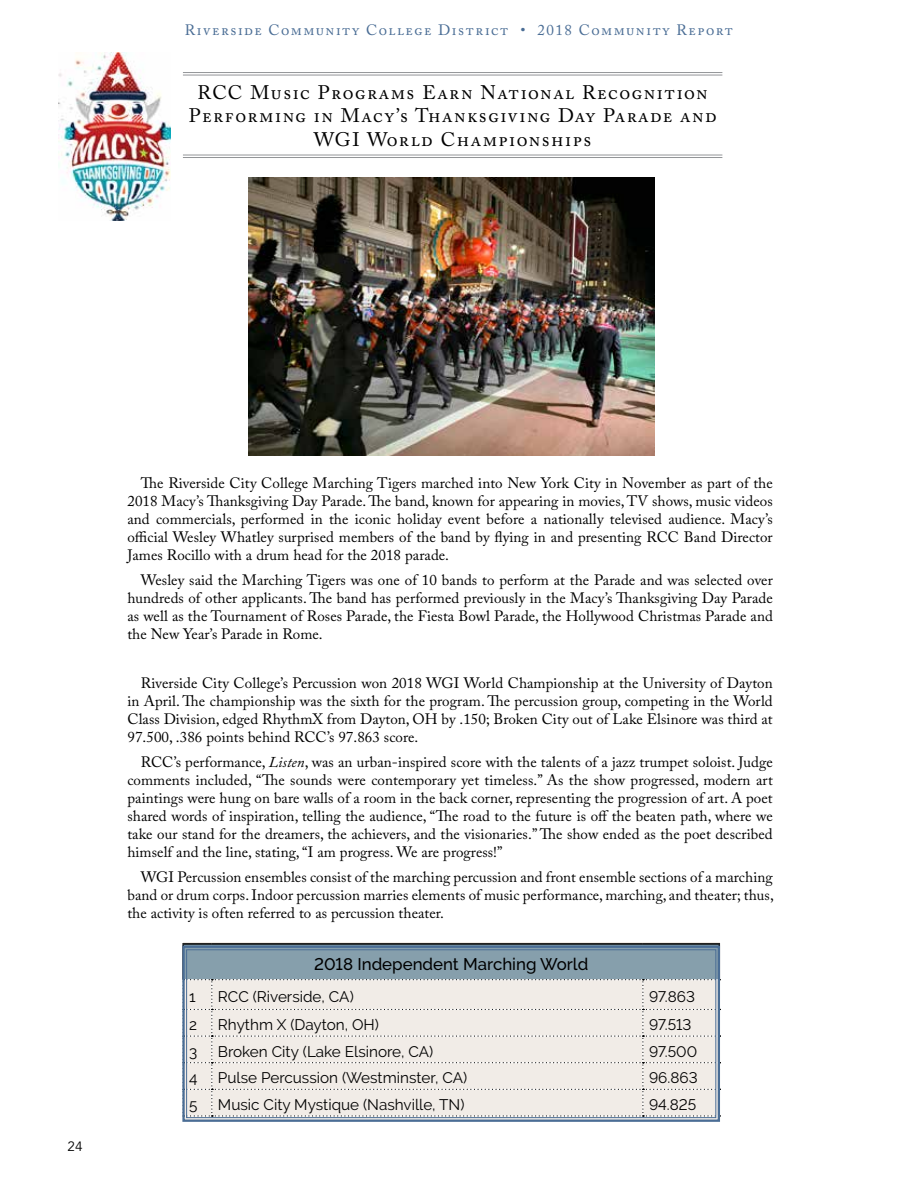
<style>
.page{position:relative;width:918px;height:1188px;background:#fff}
.page>*{position:absolute;margin:0;border:0;box-sizing:border-box;transform-origin:0 0}
.t1{font:19.5px/23.4px "Adobe Caslon Pro";letter-spacing:.075em;color:#000;text-align:center}
.t2{font:500 16.8px "Raleway";color:#000}
.t3{font:15.3px "Raleway";color:#000}
.t4{font:15px/18px "Adobe Caslon Pro";letter-spacing:.005em;color:#000;text-align:justify}
.t5{font:15px "Adobe Caslon Pro";letter-spacing:.1em;color:#4a6d95}
.t6{font:13.5px "Avenir";color:#000}
.s1{font-style:italic}
</style>
<div class="page">
<hr style="left:183px;top:72px;width:539px;height:1px;background:#939598">
<hr style="left:183px;top:75px;width:539px;height:1px;background:#939598">
<hr style="left:183px;top:155px;width:539px;height:1px;background:#939598">
<hr style="left:183px;top:157px;width:539px;height:1px;background:#939598">
<img style="left:58px;top:53px;width:113px;height:167px">
<hr style="left:182px;top:943px;width:30px;height:2px;background:#000">
<hr style="left:212px;top:943px;width:431px;height:2px;background:#000">
<hr style="left:643px;top:943px;width:77px;height:2px;background:#000">
<svg style="left:182px;top:944px;width:539px;height:178px;background:#d5d7d7"></svg>
<div style="left:186px;top:949px;width:530px;height:169px;border:1px solid #4a6d95"></div>
<img style="left:248px;top:177px;width:406px;height:279px">
<p class="t5" style="left:185px;top:21px;width:550px">Riverside Community College District • 2018 Community Report</p>
<h1 class="t1" style="left:189px;top:81px;width:529px">RCC Music Programs Earn National Recognition<br>Performing in Macy’s Thanksgiving Day Parade and<br>WGI World Championships</h1>
<p class="t6" style="left:68px;top:1138px;width:17px">24</p>
<p class="t4" style="left:127px;top:474px;width:647px;text-indent:14px">The Riverside City College Marching Tigers marched into New York City in November as part of the 2018 Macy’s Thanksgiving Day Parade. The band, known for appearing in movies, TV shows, music videos and commercials, performed in the iconic holiday event before a nationally televised audience. Macy’s official Wesley Whatley surprised members of the band by flying in and presenting RCC Band Director James Rocillo with a drum head for the 2018 parade.</p>
<p class="t4" style="left:127px;top:571px;width:647px;text-indent:14px">Wesley said the Marching Tigers was one of 10 bands to perform at the Parade and was selected over hundreds of other applicants. The band has performed previously in the Macy’s Thanksgiving Day Parade as well as the Tournament of Roses Parade, the Fiesta Bowl Parade, the Hollywood Christmas Parade and the New Year’s Parade in Rome.</p>
<p class="t4" style="left:127px;top:674px;width:647px;text-indent:14px">Riverside City College’s Percussion won 2018 WGI World Championship at the University of Dayton in April. The championship was the sixth for the program. The percussion group, competing in the World Class Division, edged RhythmX from Dayton, OH by .150; Broken City out of Lake Elsinore was third at 97.500, .386 points behind RCC’s 97.863 score.</p>
<p class="t4" style="left:127px;top:753px;width:647px;text-indent:13px">RCC’s performance, <span class="s1">Listen</span>, was an urban-inspired score with the talents of a jazz trumpet soloist. Judge comments included, “The sounds were contemporary yet timeless.” As the show progressed, modern art paintings were hung on bare walls of a room in the back corner, representing the progression of art. A poet shared words of inspiration, telling the audience, “The road to the future is off the beaten path, where we take our stand for the dreamers, the achievers, and the visionaries.” The show ended as the poet described himself and the line, stating, “I am progress. We are progress!”</p>
<p class="t4" style="left:127px;top:868px;width:648px;text-indent:14px">WGI Percussion ensembles consist of the marching percussion and front ensemble sections of a marching band or drum corps. Indoor percussion marries elements of music performance, marching, and theater; thus, the activity is often referred to as percussion theater.</p>
<p class="t2" style="left:314px;top:954px;width:276px">2018 Independent Marching World</p>
<p class="t3" style="left:189px;top:988px;width:8px">1</p>
<p class="t3" style="left:218px;top:988px;width:137px">RCC (Riverside, CA)</p>
<p class="t3" style="left:649px;top:988px;width:47px">97.863</p>
<p class="t3" style="left:189px;top:1016px;width:9px">2</p>
<p class="t3" style="left:218px;top:1016px;width:163px">Rhythm X (Dayton, OH)</p>
<p class="t3" style="left:649px;top:1016px;width:44px">97.513</p>
<p class="t3" style="left:189px;top:1042px;width:10px">3</p>
<p class="t3" style="left:218px;top:1042px;width:217px">Broken City (Lake Elsinore, CA)</p>
<p class="t3" style="left:649px;top:1042px;width:50px">97.500</p>
<p class="t3" style="left:189px;top:1069px;width:10px">4</p>
<p class="t3" style="left:218px;top:1069px;width:251px">Pulse Percussion (Westminster, CA)</p>
<p class="t3" style="left:649px;top:1069px;width:50px">96.863</p>
<p class="t3" style="left:189px;top:1096px;width:10px">5</p>
<p class="t3" style="left:218px;top:1096px;width:248px">Music City Mystique (Nashville, TN)</p>
<p class="t3" style="left:649px;top:1096px;width:49px">94.825</p>
</div>
